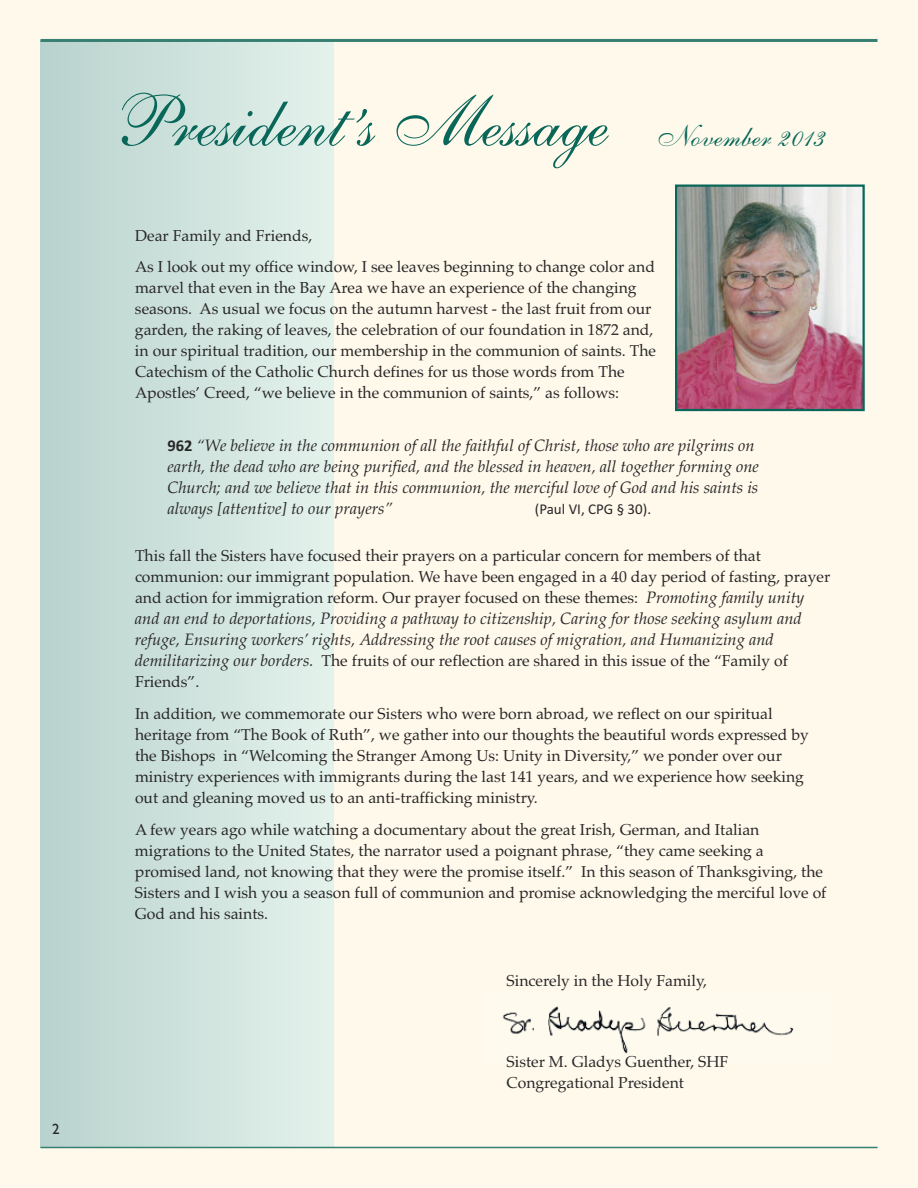
<style>
.page{position:relative;width:918px;height:1188px;background:#fef9eb}
.page>*{position:absolute;margin:0;border:0;box-sizing:border-box;transform-origin:0 0}
.t1{font:72px "Shelley Allegro BT";color:#086758}
.t2{font:30px "Shelley Allegro BT";letter-spacing:.015em;color:#086758}
.t3{font:italic 16.5px/21px "Palatino";color:#272627}
.t4{font:15.75px/21px "Palatino";color:#272627}
.t5{font:15px "Calibri";color:#272627}
.t6{font:15px "Gill Sans";color:#272627}
.s1{font-family:"Calibri";font-weight:700;font-style:normal}
.s2{font-style:italic;font-size:16.5px}
</style>
<div class="page">
<div style="left:40px;top:40px;width:294px;height:1107px;background:linear-gradient(to right,#b9d2cd,#e4f2ec)"></div>
<img style="left:502px;top:1006px;width:292px;height:48px">
<img style="left:678px;top:187px;width:184px;height:221px">
<div style="left:675px;top:184px;width:190px;height:227px;border:2px solid #086758"></div>
<hr style="left:40px;top:39px;width:838px;height:3px;background:#367f71">
<hr style="left:40px;top:1147px;width:838px;height:1px;background:#367f71">
<p class="t6" style="left:52px;top:1120px;width:9px">2</p>
<h1 class="t1" style="left:112px;top:94px;width:497px">President’s Message</h1>
<h2 class="t2" style="left:658px;top:124px;width:169px">November 2013</h2>
<p class="t4" style="left:135px;top:219px;width:521px;line-height:31.8px">Dear Family and Friends,<br>As I look out my office window, I see leaves beginning to change color and</p>
<p class="t4" style="left:135px;top:277px;width:523px">marvel that even in the Bay Area we have an experience of the changing seasons. As usual we focus on the autumn harvest - the last fruit from our garden, the raking of leaves, the celebration of our foundation in 1872 and, in our spiritual tradition, our membership in the communion of saints. The Catechism of the Catholic Church defines for us those words from The Apostles’ Creed, “we believe in the communion of saints,” as follows:</p>
<p class="t3" style="left:167px;top:435px;width:593px"><span class="s1">962</span> “We believe in the communion of all the faithful of Christ, those who are pilgrims on earth, the dead who are being purified, and the blessed in heaven, all together forming one Church; and we believe that in this communion, the merciful love of God and his saints is always [attentive] to our prayers”</p>
<p class="t5" style="left:535px;top:500px;width:118px">(Paul VI, CPG § 30).</p>
<p class="t4" style="left:135px;top:545px;width:697px">This fall the Sisters have focused their prayers on a particular concern for members of that communion: our immigrant population. We have been engaged in a 40 day period of fasting, prayer and action for immigration reform. Our prayer focused on these themes: <span class="s2">Promoting family unity</span></p>
<p class="t3" style="left:135px;top:608px;width:668px">and an end to deportations, Providing a pathway to citizenship, Caring for those seeking asylum and refuge, Ensuring workers’ rights, Addressing the root causes of migration, and Humanizing and</p>
<p class="t4" style="left:135px;top:650px;width:655px"><span class="s2">demilitarizing our borders.</span> The fruits of our reflection are shared in this issue of the “Family of<br>Friends”.</p>
<p class="t4" style="left:135px;top:703px;width:675px">In addition, we commemorate our Sisters who were born abroad, we reflect on our spiritual heritage from “The Book of Ruth”, we gather into our thoughts the beautiful words expressed by the Bishops in “Welcoming the Stranger Among Us: Unity in Diversity,” we ponder over our ministry experiences with immigrants during the last 141 years, and we experience how seeking out and gleaning moved us to an anti-trafficking ministry.</p>
<p class="t4" style="left:135px;top:819px;width:693px">A few years ago while watching a documentary about the great Irish, German, and Italian migrations to the United States, the narrator used a poignant phrase, “they came seeking a promised land, not knowing that they were the promise itself.” In this season of Thanksgiving, the Sisters and I wish you a season full of communion and promise acknowledging the merciful love of God and his saints.</p>
<p class="t4" style="left:507px;top:971px;width:202px">Sincerely in the Holy Family,</p>
<p class="t4" style="left:507px;top:1052px;width:223px;line-height:20.2px">Sister M. Gladys Guenther, SHF<br>Congregational President</p>
</div>
